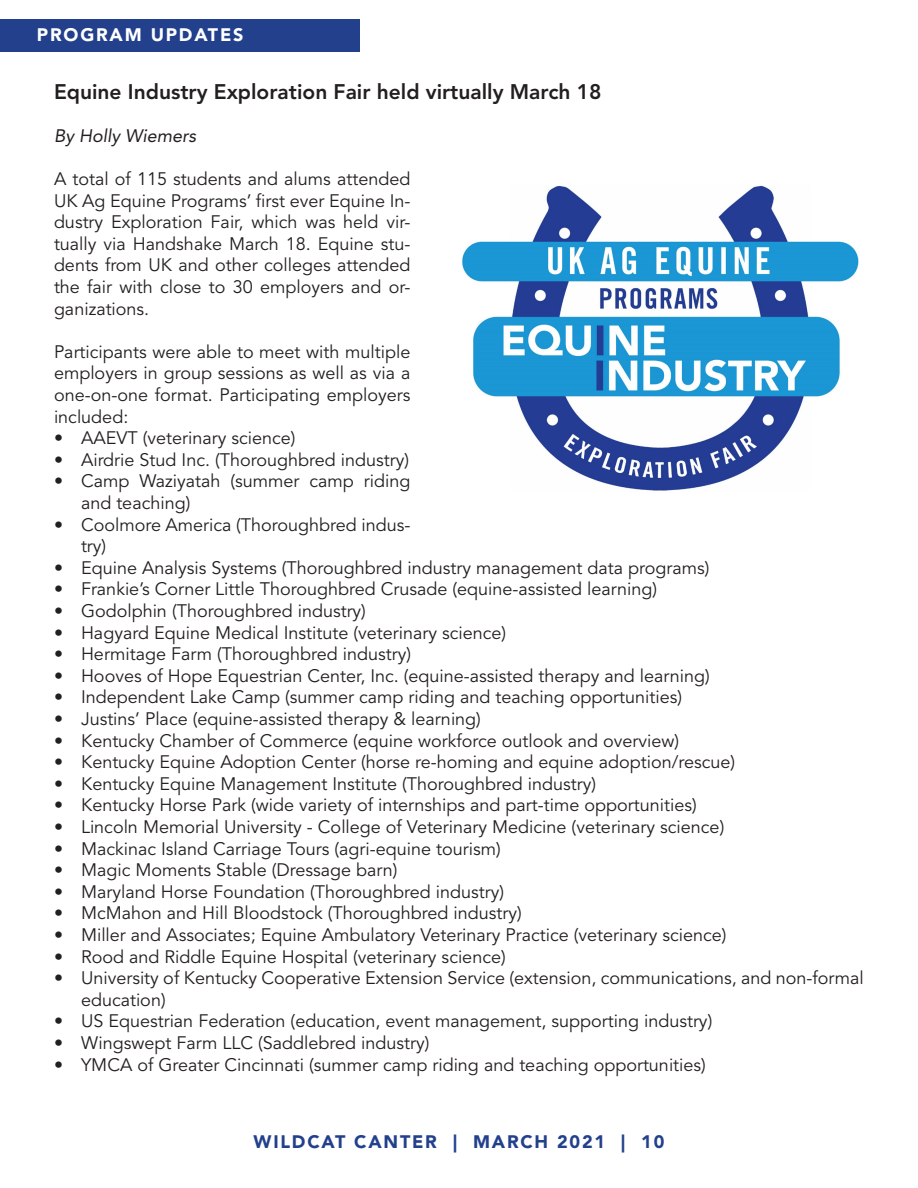
<style>
.page{position:relative;width:918px;height:1188px;background:#fff}
.page>*{position:absolute;margin:0;border:0;box-sizing:border-box;transform-origin:0 0}
.t1{font:800 21px "Avenir LT Std";color:#231f20}
.t2{font:18px/21.6px "Avenir LT Std";color:#231f20}
.t3{font:900 18px "Avenir LT Std";letter-spacing:.1em;color:#22408b}
.t4{font:900 18px "Avenir LT Std";letter-spacing:.1em;color:#fff}
.t5{font:italic 18px "Avenir LT Std";color:#231f20}
</style>
<div class="page">
<div style="left:0;top:20px;width:360px;height:32px;background:#22408b"></div>
<img style="left:462px;top:185px;width:397px;height:306px">
<p class="t4" style="left:37px;top:24px;width:208px">PROGRAM UPDATES</p>
<p class="t1" style="left:54px;top:79px;width:549px">Equine Industry Exploration Fair held virtually March 18</p>
<p class="t5" style="left:54px;top:125px;width:144px">By Holly Wiemers</p>
<p class="t2" style="left:54px;top:169px;width:358px;text-align:justify">A total of 115 students and alums attended UK Ag Equine Programs’ first ever Equine In&shy;dustry Exploration Fair, which was held vir&shy;tually via Handshake March 18. Equine stu&shy;dents from UK and other colleges attended the fair with close to 30 employers and or&shy;ganizations.</p>
<p class="t2" style="left:54px;top:341px;width:358px;text-align:justify">Participants were able to meet with multiple employers in group sessions as well as via a one-on-one format. Participating employers included:</p>
<p class="t2" style="left:54px;top:428px;width:243px">• AAEVT (veterinary science)</p>
<p class="t2" style="left:54px;top:449px;width:357px">• Airdrie Stud Inc. (Thoroughbred industry)</p>
<p class="t2" style="left:81px;top:471px;width:331px;text-indent:-27px">• Camp Waziyatah (summer camp riding and teaching)</p>
<p class="t2" style="left:81px;top:514px;width:331px;text-indent:-27px">• Coolmore America (Thoroughbred indus&shy;try)</p>
<p class="t2" style="left:54px;top:557px;width:657px">• Equine Analysis Systems (Thoroughbred industry management data programs)</p>
<p class="t2" style="left:54px;top:579px;width:605px">• Frankie’s Corner Little Thoroughbred Crusade (equine-assisted learning)</p>
<p class="t2" style="left:54px;top:601px;width:314px">• Godolphin (Thoroughbred industry)</p>
<p class="t2" style="left:54px;top:622px;width:454px">• Hagyard Equine Medical Institute (veterinary science)</p>
<p class="t2" style="left:54px;top:644px;width:359px">• Hermitage Farm (Thoroughbred industry)</p>
<p class="t2" style="left:54px;top:665px;width:657px">• Hooves of Hope Equestrian Center, Inc. (equine-assisted therapy and learning)</p>
<p class="t2" style="left:54px;top:687px;width:630px">• Independent Lake Camp (summer camp riding and teaching opportunities)</p>
<p class="t2" style="left:54px;top:709px;width:429px">• Justins’ Place (equine-assisted therapy &amp; learning)</p>
<p class="t2" style="left:54px;top:730px;width:627px">• Kentucky Chamber of Commerce (equine workforce outlook and overview)</p>
<p class="t2" style="left:54px;top:752px;width:683px">• Kentucky Equine Adoption Center (horse re-homing and equine adoption/rescue)</p>
<p class="t2" style="left:54px;top:773px;width:544px">• Kentucky Equine Management Institute (Thoroughbred industry)</p>
<p class="t2" style="left:54px;top:795px;width:644px">• Kentucky Horse Park (wide variety of internships and part-time opportunities)</p>
<p class="t2" style="left:54px;top:817px;width:672px">• Lincoln Memorial University - College of Veterinary Medicine (veterinary science)</p>
<p class="t2" style="left:54px;top:838px;width:448px">• Mackinac Island Carriage Tours (agri-equine tourism)</p>
<p class="t2" style="left:54px;top:860px;width:345px">• Magic Moments Stable (Dressage barn)</p>
<p class="t2" style="left:54px;top:881px;width:452px">• Maryland Horse Foundation (Thoroughbred industry)</p>
<p class="t2" style="left:54px;top:903px;width:469px">• McMahon and Hill Bloodstock (Thoroughbred industry)</p>
<p class="t2" style="left:54px;top:925px;width:674px">• Miller and Associates; Equine Ambulatory Veterinary Practice (veterinary science)</p>
<p class="t2" style="left:54px;top:946px;width:453px">• Rood and Riddle Equine Hospital (veterinary science)</p>
<p class="t2" style="left:81px;top:968px;width:784px;text-indent:-27px">• University of Kentucky Cooperative Extension Service (extension, communications, and non-formal education)</p>
<p class="t2" style="left:54px;top:1011px;width:660px">• US Equestrian Federation (education, event management, supporting industry)</p>
<p class="t2" style="left:54px;top:1033px;width:377px">• Wingswept Farm LLC (Saddlebred industry)</p>
<p class="t2" style="left:54px;top:1054px;width:653px">• YMCA of Greater Cincinnati (summer camp riding and teaching opportunities)</p>
<p class="t3" style="left:254px;top:1130px;width:412px">WILDCAT CANTER | MARCH 2021 | 10</p>
</div>
